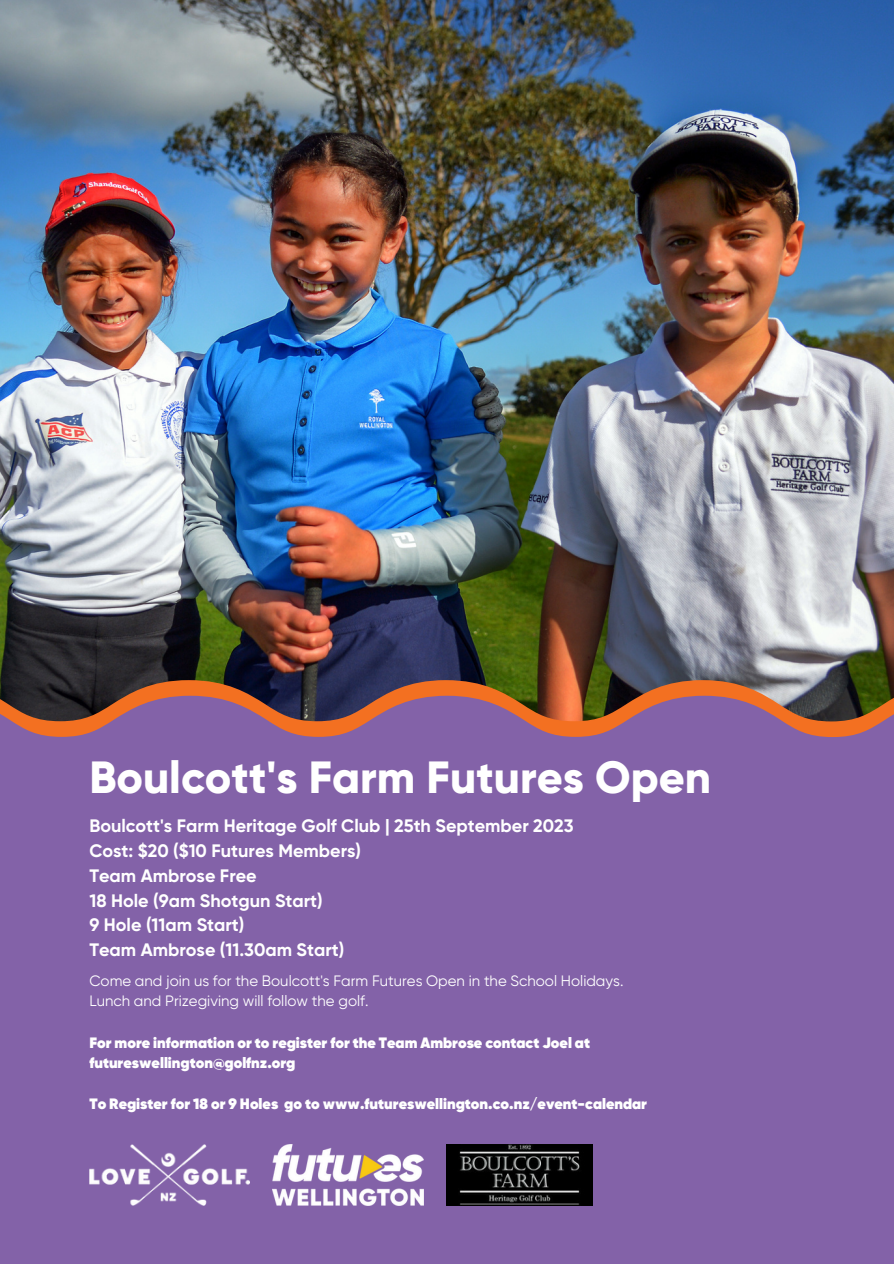
<style>
.page{position:relative;width:894px;height:1264px;background:#fff}
.page>*{position:absolute;margin:0;border:0;box-sizing:border-box;transform-origin:0 0}
.t1{font:800 45px "Gilroy";color:#fff}
.t2{font:700 18px "Gilroy";color:#fff}
.t3{font:800 15px/20.2px "Gilroy";color:#fff}
.t4{font:15px/20.2px "Gilroy";color:#fff}
</style>
<div class="page">
<img style="left:0;top:0;width:893px;height:680px">
<svg style="left:0;top:680px;width:893px;height:15px;background:#704b32"></svg>
<div style="left:0;top:695px;width:893px;height:568px;background:#8362a8"></div>
<img style="left:89px;top:1143px;width:160px;height:62px">
<img style="left:446px;top:1143px;width:146px;height:62px">
<img style="left:272px;top:1143px;width:151px;height:62px">
<p class="t1" style="left:89px;top:749px;width:623px">Boulcott's Farm Futures Open</p>
<p class="t2" style="left:89px;top:815px;width:485px">Boulcott's Farm Heritage Golf Club | 25th September 2023</p>
<p class="t2" style="left:89px;top:840px;width:273px">Cost: $20 ($10 Futures Members)</p>
<p class="t2" style="left:89px;top:864px;width:169px">Team Ambrose Free</p>
<p class="t2" style="left:89px;top:889px;width:235px">18 Hole (9am Shotgun Start)</p>
<p class="t2" style="left:89px;top:914px;width:156px">9 Hole (11am Start)</p>
<p class="t2" style="left:89px;top:939px;width:256px">Team Ambrose (11.30am Start)</p>
<p class="t4" style="left:89px;top:970px;width:535px">Come and join us for the Boulcott's Farm Futures Open in the School Holidays.<br>Lunch and Prizegiving will follow the golf.</p>
<p class="t3" style="left:89px;top:1032px;width:502px">For more information or to register for the Team Ambrose contact Joel at futureswellington@golfnz.org</p>
<p class="t3" style="left:89px;top:1093px;width:559px">To Register for 18 or 9 Holes go to www.futureswellington.co.nz/event-calendar</p>
</div>
